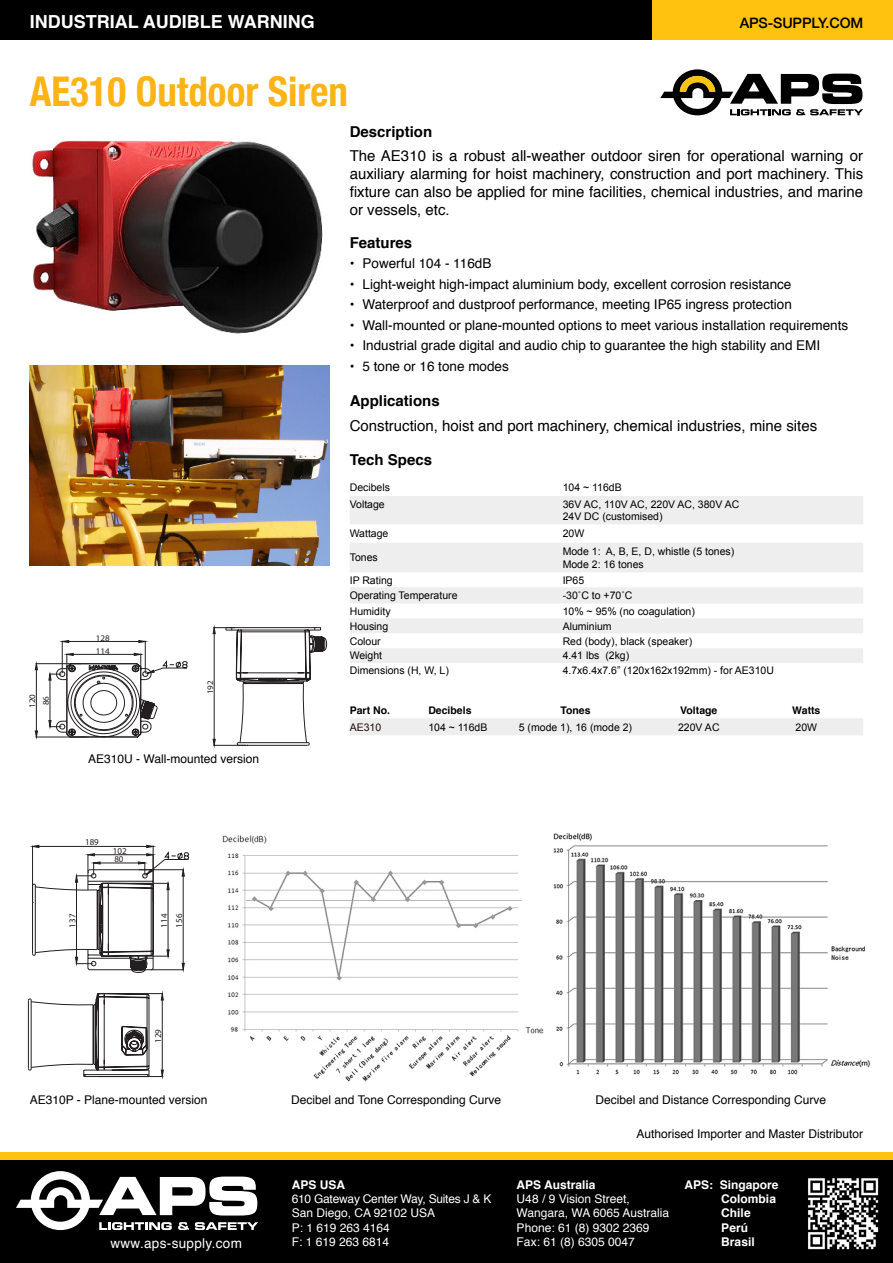
<style>
.page{position:relative;width:893px;height:1263px;background:#fff}
.page>*{position:absolute;margin:0;border:0;box-sizing:border-box;transform-origin:0 0}
.t1{font:700 condensed 40.95px "Helvetica Neue";color:#fcb316;scale:.95 1}
.t2{font:700 18px "Helvetica";color:#fff}
.t3{font:15px/18px "Helvetica";color:#000;text-align:justify}
.t4{font:700 15px "Helvetica";color:#000}
.t5{font:500 14.4px "Helvetica Neue";letter-spacing:-.01em;color:#000}
.t6{font:13.5px "Helvetica";color:#000}
.t7{font:13.5px "Helvetica";letter-spacing:.025em;color:#fff}
.t8{font:12px "Helvetica";color:#000}
.t9{font:12px/14.4px "Helvetica";color:#fff}
.t10{font:700 12px/14.4px "Helvetica";color:#fff}
.t11{font:10.5px/12.6px "Arial";color:#000}
.t12{font:700 10.5px "Helvetica";color:#000}
.t13{font:10.5px "Arial";color:#230b0b}
.t14{font:9px/15px "Arial";color:#231f20}
.t15{font:8.55px/13.6px "Arial";letter-spacing:-.03em;color:#231f20;text-align:center;scale:1.06 1}
</style>
<div class="page">
<div style="left:0;top:0;width:652px;height:39px;background:#000"></div>
<div style="left:652px;top:0;width:241px;height:39px;background:#ffc20e"></div>
<div style="left:0;top:1153px;width:893px;height:8px;background:#ffc20e"></div>
<div style="left:0;top:1161px;width:893px;height:102px;background:#000"></div>
<img style="left:808px;top:1178px;width:71px;height:72px">
<svg style="left:16px;top:1171px;width:242px;height:59px"></svg>
<svg style="left:350px;top:496px;width:513px;height:167px;fill:#eee"></svg>
<img style="left:32px;top:140px;width:291px;height:194px">
<img style="left:30px;top:366px;width:300px;height:200px">
<svg style="left:35px;top:640px;width:152px;height:100px"></svg>
<svg style="left:213px;top:625px;width:114px;height:122px"></svg>
<svg style="left:31px;top:844px;width:158px;height:129px"></svg>
<img style="left:222px;top:835px;width:322px;height:247px">
<img style="left:553px;top:833px;width:317px;height:242px">
<svg style="left:28px;top:992px;width:136px;height:88px"></svg>
<svg style="left:660px;top:69px;width:203px;height:46px"></svg>
<div style="left:350px;top:718px;width:513px;height:17px;background:#eee"></div>
<h2 class="t2" style="left:30px;top:7px;width:287px">INDUSTRIAL AUDIBLE WARNING</h2>
<h1 class="t1" style="left:30px;top:57px;width:336px">AE310 Outdoor Siren</h1>
<h3 class="t4" style="left:350px;top:119px;width:84px">Description</h3>
<h3 class="t5" style="left:740px;top:12px;width:125px">APS-SUPPLY.COM</h3>
<p class="t3" style="left:350px;top:147px;width:515px">The AE310 is a robust all-weather outdoor siren for operational warning or auxiliary alarming for hoist machinery, construction and port machinery. This fixture can also be applied for mine facilities, chemical industries, and marine or vessels, etc.</p>
<h3 class="t4" style="left:350px;top:231px;width:64px">Features</h3>
<p class="t6" style="left:350px;top:253px;width:143px">• Powerful 104 - 116dB</p>
<p class="t6" style="left:350px;top:274px;width:443px">• Light-weight high-impact aluminium body, excellent corrosion resistance</p>
<p class="t6" style="left:350px;top:294px;width:444px">• Waterproof and dustproof performance, meeting IP65 ingress protection</p>
<p class="t6" style="left:350px;top:315px;width:500px">• Wall-mounted or plane-mounted options to meet various installation requirements</p>
<p class="t6" style="left:350px;top:335px;width:472px">• Industrial grade digital and audio chip to guarantee the high stability and EMI</p>
<p class="t6" style="left:350px;top:355px;width:161px">• 5 tone or 16 tone modes</p>
<h3 class="t4" style="left:350px;top:388px;width:92px">Applications</h3>
<h3 class="t3" style="left:350px;top:417px;width:469px">Construction, hoist and port machinery, chemical industries, mine sites</h3>
<p class="t15" style="left:25px;top:708px;width:14px;rotate:-90deg">120<br>86</p>
<p class="t15" style="left:96px;top:631px;width:15px">128</p>
<p class="t15" style="left:96px;top:644px;width:15px">114</p>
<p class="t15" style="left:203px;top:694px;width:14px;rotate:-90deg">192</p>
<p class="t8" style="left:88px;top:749px;width:172px">AE310U - Wall-mounted version</p>
<p class="t14" style="left:85px;top:835px;width:15px">189</p>
<p class="t14" style="left:113px;top:843px;width:15px">102</p>
<p class="t14" style="left:114px;top:851px;width:11px">80</p>
<p class="t14" style="left:65px;top:927px;width:15px;rotate:-90deg">137</p>
<p class="t14" style="left:156px;top:927px;width:15px;rotate:-90deg">114<br>156</p>
<p class="t14" style="left:151px;top:1043px;width:15px;rotate:-90deg">129</p>
<h3 class="t4" style="left:350px;top:447px;width:84px">Tech Specs</h3>
<p class="t11" style="left:350px;top:481px;width:42px">Decibels</p>
<p class="t11" style="left:563px;top:481px;width:61px">104 ~ 116dB</p>
<p class="t11" style="left:350px;top:498px;width:37px">Voltage</p>
<p class="t11" style="left:563px;top:498px;width:178px">36V AC, 110V AC, 220V AC, 380V AC<br>24V DC (customised)</p>
<p class="t11" style="left:350px;top:527px;width:40px">Wattage</p>
<p class="t11" style="left:563px;top:527px;width:23px">20W</p>
<p class="t11" style="left:350px;top:551px;width:30px">Tones</p>
<p class="t11" style="left:563px;top:545px;width:173px">Mode 1: A, B, E, D, whistle (5 tones)<br>Mode 2: 16 tones</p>
<p class="t11" style="left:350px;top:574px;width:44px">IP Rating</p>
<p class="t11" style="left:563px;top:574px;width:23px">IP65</p>
<p class="t11" style="left:350px;top:589px;width:109px">Operating Temperature</p>
<p class="t11" style="left:563px;top:589px;width:71px">-30˚C to +70˚C</p>
<p class="t11" style="left:350px;top:605px;width:42px">Humidity</p>
<p class="t11" style="left:563px;top:605px;width:134px">10% ~ 95% (no coagulation)</p>
<p class="t11" style="left:350px;top:620px;width:40px">Housing</p>
<p class="t11" style="left:563px;top:620px;width:51px">Aluminium</p>
<p class="t11" style="left:350px;top:635px;width:32px">Colour</p>
<p class="t11" style="left:563px;top:635px;width:131px">Red (body), black (speaker)</p>
<p class="t11" style="left:350px;top:650px;width:34px">Weight</p>
<p class="t11" style="left:563px;top:650px;width:68px">4.41 lbs (2kg)</p>
<p class="t11" style="left:350px;top:664px;width:101px">Dimensions (H, W, L)</p>
<p class="t11" style="left:563px;top:664px;width:213px">4.7x6.4x7.6” (120x162x192mm) - for AE310U</p>
<p class="t12" style="left:350px;top:701px;width:42px">Part No.</p>
<p class="t12" style="left:428px;top:701px;width:45px">Decibels</p>
<p class="t12" style="left:560px;top:701px;width:32px">Tones</p>
<p class="t12" style="left:680px;top:701px;width:39px">Voltage</p>
<p class="t12" style="left:792px;top:701px;width:30px">Watts</p>
<p class="t13" style="left:350px;top:720px;width:33px">AE310</p>
<p class="t11" style="left:428px;top:721px;width:61px">104 ~ 116dB</p>
<p class="t11" style="left:519px;top:721px;width:115px">5 (mode 1), 16 (mode 2)</p>
<p class="t11" style="left:678px;top:721px;width:43px">220V AC</p>
<p class="t11" style="left:796px;top:721px;width:23px">20W</p>
<p class="t8" style="left:30px;top:1091px;width:179px">AE310P - Plane-mounted version</p>
<p class="t8" style="left:291px;top:1091px;width:211px">Decibel and Tone Corresponding Curve</p>
<p class="t8" style="left:595px;top:1091px;width:232px">Decibel and Distance Corresponding Curve</p>
<p class="t7" style="left:110px;top:1233px;width:133px">www.aps-supply.com</p>
<p class="t10" style="left:292px;top:1177px;width:55px">APS USA</p>
<p class="t9" style="left:292px;top:1192px;width:201px">610 Gateway Center Way, Suites J &amp; K<br>San Diego, CA 92102 USA<br>P: 1 619 263 4164<br>F: 1 619 263 6814</p>
<p class="t8" style="left:636px;top:1124px;width:228px">Authorised Importer and Master Distributor</p>
<p class="t10" style="left:517px;top:1177px;width:80px">APS Australia</p>
<p class="t9" style="left:517px;top:1192px;width:154px">U48 / 9 Vision Street,<br>Wangara, WA 6065 Australia<br>Phone: 61 (8) 9302 2369<br>Fax: 61 (8) 6305 0047</p>
<p class="t10" style="left:721px;top:1177px;width:59px;text-indent:-37px">APS: Singapore<br>Colombia<br>Chile<br>Perú<br>Brasil</p>
</div>
